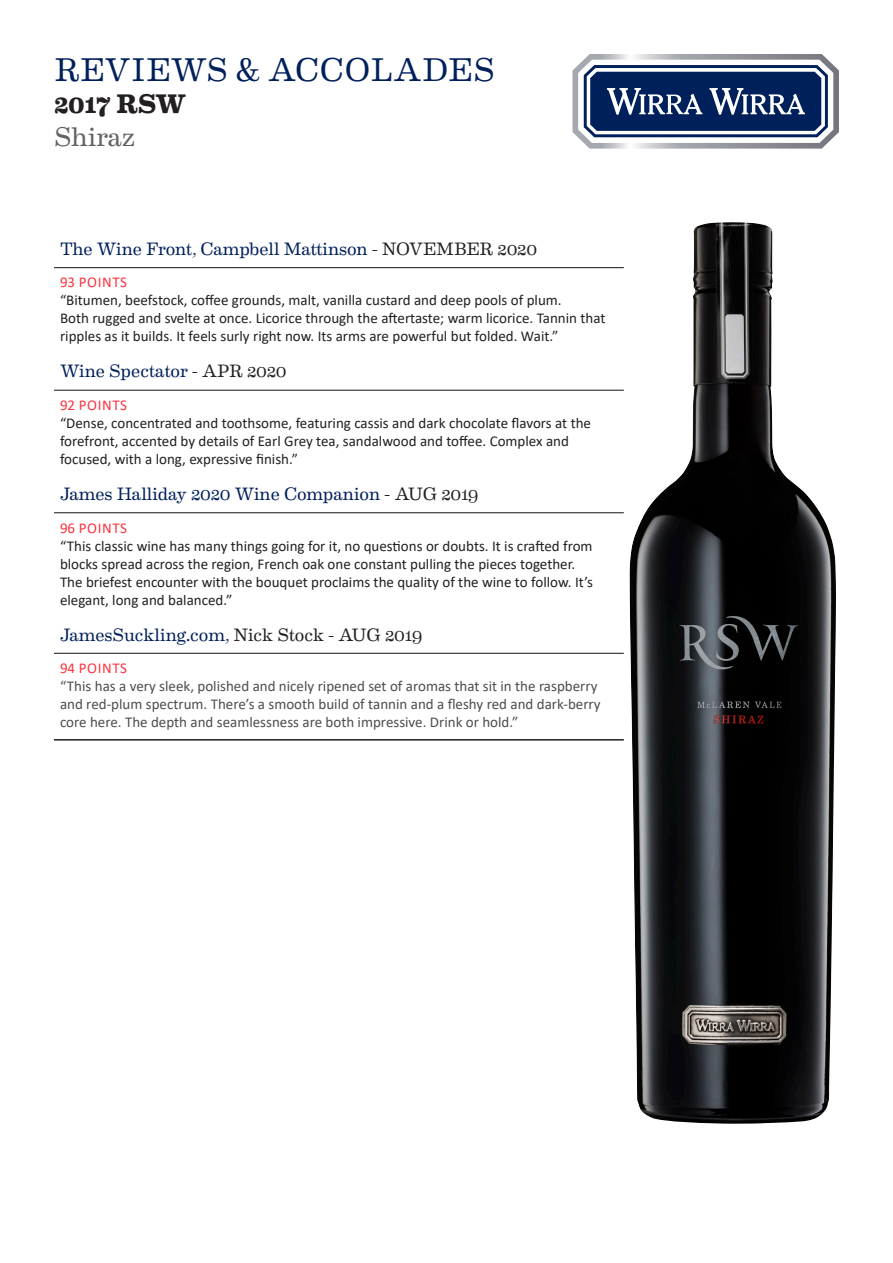
<style>
.page{position:relative;width:893px;height:1263px;background:#fff}
.page>*{position:absolute;margin:0;border:0;box-sizing:border-box;transform-origin:0 0}
.t1{font:33px "Eames Century Modern";letter-spacing:.015em;color:#00205b}
.t2{font:700 27px "Eames Century Modern";letter-spacing:-.015em;color:#231f20}
.t3{font:27px "Eames Century Modern";color:#636366}
.t4{font:18px "Eames Century Modern";letter-spacing:-.01em;color:#00205b}
.t5{font:15px/18px "Calibri";color:#231f20}
.t6{font:15px/18px "Calibri";color:#4d4d4f}
.t7{font:15px "Calibri";letter-spacing:.04em;color:#fb333e}
.s1{color:#231f20}
</style>
<div class="page">
<svg style="left:572px;top:54px;width:267px;height:95px"></svg>
<img style="left:629px;top:222px;width:207px;height:902px">
<hr style="left:54px;top:739px;width:570px;height:1px;background:#231f20">
<hr style="left:54px;top:267px;width:570px;height:1px;background:#231f20">
<hr style="left:54px;top:390px;width:570px;height:1px;background:#231f20">
<hr style="left:54px;top:512px;width:570px;height:1px;background:#231f20">
<hr style="left:54px;top:653px;width:570px;height:1px;background:#231f20">
<p class="t1" style="left:54px;top:45px;width:441px">REVIEWS &amp; ACCOLADES</p>
<p class="t2" style="left:54px;top:84px;width:134px">2017 RSW</p>
<p class="t3" style="left:54px;top:116px;width:82px">Shiraz</p>
<p class="t4" style="left:60px;top:235px;width:479px">The Wine Front, Campbell Mattinson <span class="s1">- NOVEMBER 2020</span></p>
<p class="t7" style="left:60px;top:272px;width:69px">93 POINTS</p>
<p class="t5" style="left:60px;top:291px;width:547px">“Bitumen, beefstock, coffee grounds, malt, vanilla custard and deep pools of plum.<br>Both rugged and svelte at once. Licorice through the aftertaste; warm licorice. Tannin that ripples as it builds. It feels surly right now. Its arms are powerful but folded. Wait.”</p>
<p class="t4" style="left:60px;top:358px;width:228px">Wine Spectator <span class="s1">- APR 2020</span></p>
<p class="t7" style="left:60px;top:395px;width:69px">92 POINTS</p>
<p class="t5" style="left:60px;top:414px;width:533px">“Dense, concentrated and toothsome, featuring cassis and dark chocolate flavors at the forefront, accented by details of Earl Grey tea, sandalwood and toffee. Complex and focused, with a long, expressive finish.”</p>
<p class="t4" style="left:60px;top:480px;width:420px">James Halliday 2020 Wine Companion <span class="s1">- AUG 2019</span></p>
<p class="t7" style="left:60px;top:517px;width:69px">96 POINTS</p>
<p class="t5" style="left:60px;top:536px;width:535px">“This classic wine has many things going for it, no questions or doubts. It is crafted from blocks spread across the region, French oak one constant pulling the pieces together.<br>The briefest encounter with the bouquet proclaims the quality of the wine to follow. It’s elegant, long and balanced.”</p>
<p class="t4" style="left:60px;top:621px;width:364px">JamesSuckling.com, <span class="s1">Nick Stock - AUG 2019</span></p>
<p class="t7" style="left:60px;top:658px;width:69px">94 POINTS</p>
<p class="t6" style="left:60px;top:677px;width:542px">“This has a very sleek, polished and nicely ripened set of aromas that sit in the raspberry and red-plum spectrum. There’s a smooth build of tannin and a fleshy red and dark-berry core here. The depth and seamlessness are both impressive. Drink or hold.”</p>
</div>
